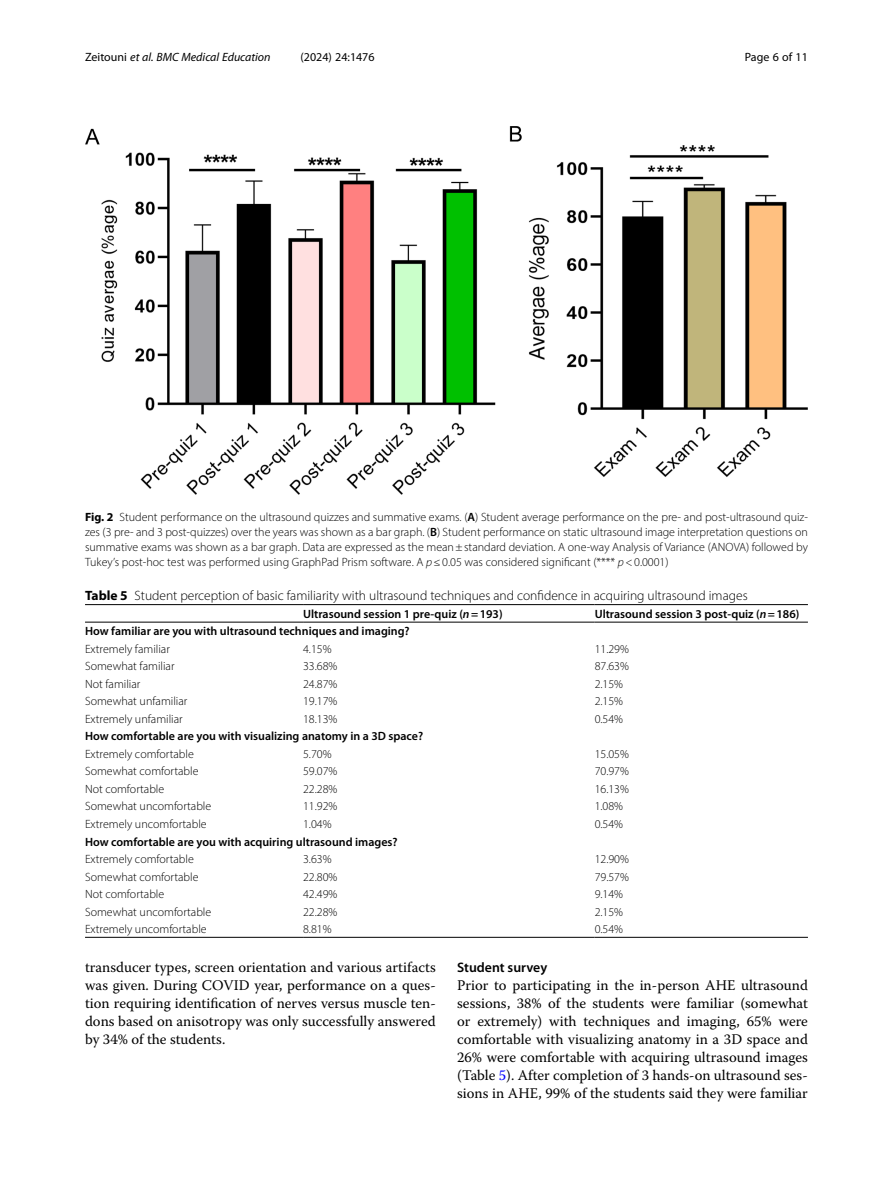
<style>
.page{position:relative;width:893px;height:1191px;background:#fff}
.page>*{position:absolute;margin:0;border:0;box-sizing:border-box;transform-origin:0 0}
.Body_Text{font:14.7px/18px "Warnock Pro";color:#000;text-align:justify}
.Head_2{font:600 13.8px "Myriad Pro";color:#000}
.Table_Caption{font:300 13.5px "Myriad Pro";color:#000}
.Figure_Caption{font:300 12px/15px "Myriad Pro";color:#000;text-align:justify}
.Table_Body{font:300 12px "Myriad Pro";color:#000}
.Table_Body-2{font:600 12px "Myriad Pro";color:#000}
.Table_Head{font:600 12px "Myriad Pro";color:#000}
.t1{font:italic 12px "Myriad Pro";color:#000}
.t2{font:12px "Myriad Pro";color:#000}
.s1{font-style:normal}
.s2{font-weight:700}
.s3{font-weight:600}
.s4{font-style:italic}
.s5{color:#00f}
</style>
<div class="page">
<hr style="left:85px;top:622px;width:218px;height:1px;background:#000">
<hr style="left:303px;top:604px;width:292px;height:1px;background:#000">
<hr style="left:303px;top:622px;width:292px;height:1px;background:#000">
<hr style="left:595px;top:604px;width:213px;height:1px;background:#000">
<hr style="left:595px;top:622px;width:213px;height:1px;background:#000">
<hr style="left:85px;top:937px;width:218px;height:1px;background:#000">
<hr style="left:303px;top:937px;width:292px;height:1px;background:#000">
<hr style="left:595px;top:937px;width:213px;height:1px;background:#000">
<hr style="left:85px;top:604px;width:218px;height:1px;background:#000">
<img style="left:85px;top:126px;width:723px;height:368px">
<p class="t1" style="left:85px;top:50px;width:187px"><span class="s1">Zeitouni</span> et al. BMC Medical Education</p>
<p class="t2" style="left:300px;top:50px;width:76px">(2024) 24:1476</p>
<p class="t2" style="left:745px;top:50px;width:65px">Page 6 of 11</p>
<p class="Figure_Caption" style="left:85px;top:510px;width:724px"><span class="s2">Fig. 2</span> Student performance on the ultrasound quizzes and summative exams. (<span class="s3">A</span>) Student average performance on the pre- and post-ultrasound quiz&shy;zes (3 pre- and 3 post-quizzes) over the years was shown as a bar graph. (<span class="s3">B</span>) Student performance on static ultrasound image interpretation questions on summative exams was shown as a bar graph. Data are expressed as the mean±standard deviation. A one-way Analysis of Variance (ANOVA) followed by Tukey’s post-hoc test was performed using GraphPad Prism software. A <span class="s4">p</span>≤0.05 was considered significant (**** <span class="s4">p</span>&lt;0.0001)</p>
<p class="Table_Caption" style="left:85px;top:588px;width:664px"><span class="s2">Table 5</span> Student perception of basic familiarity with ultrasound techniques and confidence in acquiring ultrasound images</p>
<p class="Table_Head" style="left:303px;top:606px;width:201px">Ultrasound session 1 pre-quiz (<span class="s4">n</span>=193)</p>
<p class="Table_Head" style="left:595px;top:606px;width:206px">Ultrasound session 3 post-quiz (<span class="s4">n</span>=186)</p>
<p class="Table_Body-2" style="left:85px;top:623px;width:326px">How familiar are you with ultrasound techniques and imaging?</p>
<p class="Table_Body" style="left:85px;top:641px;width:86px">Extremely familiar</p>
<p class="Table_Body" style="left:303px;top:641px;width:30px">4.15%</p>
<p class="Table_Body" style="left:595px;top:641px;width:36px">11.29%</p>
<p class="Table_Body" style="left:85px;top:659px;width:91px">Somewhat familiar</p>
<p class="Table_Body" style="left:303px;top:659px;width:36px">33.68%</p>
<p class="Table_Body" style="left:595px;top:659px;width:36px">87.63%</p>
<p class="Table_Body" style="left:85px;top:676px;width:57px">Not familiar</p>
<p class="Table_Body" style="left:303px;top:676px;width:36px">24.87%</p>
<p class="Table_Body" style="left:595px;top:676px;width:30px">2.15%</p>
<p class="Table_Body" style="left:85px;top:694px;width:104px">Somewhat unfamiliar</p>
<p class="Table_Body" style="left:303px;top:694px;width:36px">19.17%</p>
<p class="Table_Body" style="left:595px;top:694px;width:30px">2.15%</p>
<p class="Table_Body" style="left:85px;top:711px;width:99px">Extremely unfamiliar</p>
<p class="Table_Body" style="left:303px;top:711px;width:36px">18.13%</p>
<p class="Table_Body" style="left:595px;top:711px;width:30px">0.54%</p>
<p class="Table_Body-2" style="left:85px;top:729px;width:340px">How comfortable are you with visualizing anatomy in a 3D space?</p>
<p class="Table_Body" style="left:85px;top:746px;width:110px">Extremely comfortable</p>
<p class="Table_Body" style="left:303px;top:746px;width:30px">5.70%</p>
<p class="Table_Body" style="left:595px;top:746px;width:36px">15.05%</p>
<p class="Table_Body" style="left:85px;top:764px;width:115px">Somewhat comfortable</p>
<p class="Table_Body" style="left:303px;top:764px;width:36px">59.07%</p>
<p class="Table_Body" style="left:595px;top:764px;width:36px">70.97%</p>
<p class="Table_Body" style="left:85px;top:781px;width:81px">Not comfortable</p>
<p class="Table_Body" style="left:303px;top:781px;width:36px">22.28%</p>
<p class="Table_Body" style="left:595px;top:781px;width:36px">16.13%</p>
<p class="Table_Body" style="left:85px;top:799px;width:128px">Somewhat uncomfortable</p>
<p class="Table_Body" style="left:303px;top:799px;width:36px">11.92%</p>
<p class="Table_Body" style="left:595px;top:799px;width:30px">1.08%</p>
<p class="Table_Body" style="left:85px;top:816px;width:123px">Extremely uncomfortable</p>
<p class="Table_Body" style="left:303px;top:816px;width:30px">1.04%</p>
<p class="Table_Body" style="left:595px;top:816px;width:30px">0.54%</p>
<p class="Table_Body-2" style="left:85px;top:834px;width:314px">How comfortable are you with acquiring ultrasound images?</p>
<p class="Table_Body" style="left:85px;top:851px;width:110px">Extremely comfortable</p>
<p class="Table_Body" style="left:303px;top:851px;width:30px">3.63%</p>
<p class="Table_Body" style="left:595px;top:851px;width:36px">12.90%</p>
<p class="Table_Body" style="left:85px;top:869px;width:115px">Somewhat comfortable</p>
<p class="Table_Body" style="left:303px;top:869px;width:36px">22.80%</p>
<p class="Table_Body" style="left:595px;top:869px;width:36px">79.57%</p>
<p class="Table_Body" style="left:85px;top:886px;width:81px">Not comfortable</p>
<p class="Table_Body" style="left:303px;top:886px;width:36px">42.49%</p>
<p class="Table_Body" style="left:595px;top:886px;width:30px">9.14%</p>
<p class="Table_Body" style="left:85px;top:904px;width:128px">Somewhat uncomfortable</p>
<p class="Table_Body" style="left:303px;top:904px;width:36px">22.28%</p>
<p class="Table_Body" style="left:595px;top:904px;width:30px">2.15%</p>
<p class="Table_Body" style="left:85px;top:921px;width:123px">Extremely uncomfortable</p>
<p class="Table_Body" style="left:303px;top:921px;width:30px">8.81%</p>
<p class="Table_Body" style="left:595px;top:921px;width:30px">0.54%</p>
<p class="Body_Text" style="left:85px;top:958px;width:352px">transducer types, screen orientation and various artifacts was given. During COVID year, performance on a ques&shy;tion requiring identification of nerves versus muscle ten&shy;dons based on anisotropy was only successfully answered by 34% of the students.</p>
<p class="Head_2" style="left:457px;top:959px;width:92px">Student survey</p>
<p class="Body_Text" style="left:457px;top:976px;width:352px">Prior to participating in the in-person AHE ultrasound sessions, 38% of the students were familiar (somewhat or extremely) with techniques and imaging, 65% were comfortable with visualizing anatomy in a 3D space and 26% were comfortable with acquiring ultrasound images (Table <span class="s5">5</span>). After completion of 3 hands-on ultrasound ses&shy;sions in AHE, 99% of the students said they were familiar</p>
</div>
